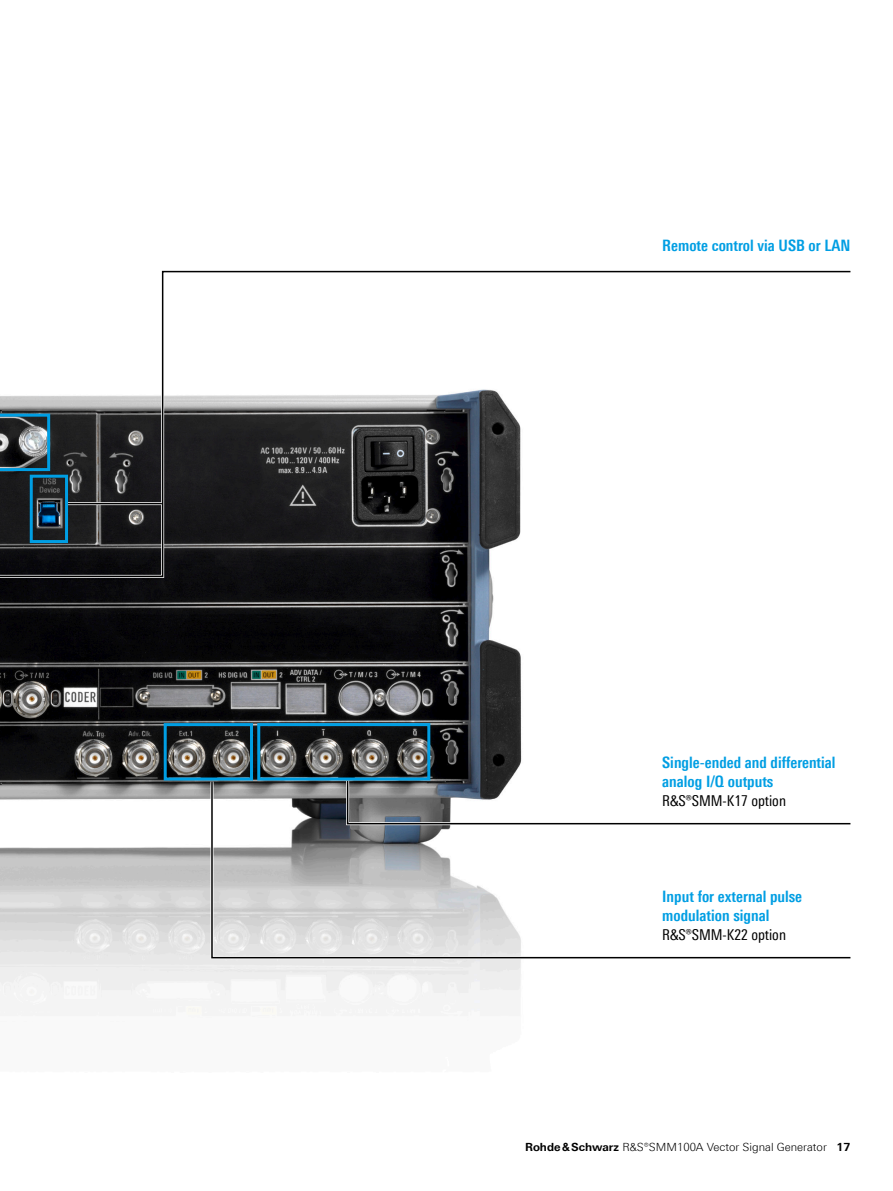
<style>
.page{position:relative;width:893px;height:1191px;background:#fff}
.page>*{position:absolute;margin:0;border:0;box-sizing:border-box;transform-origin:0 0}
.Absatzfett_cyan{font:700 condensed 15.75px/19.2px "Linotype Universfor RS";color:#009ee3}
._10_Pt_Haupttext_cond{font:condensed 15px "Linotype Universfor RS";color:#000}
.t1{font:300 11.25px "Linotype Universfor RS";color:#000}
.s1{font-weight:700}
</style>
<div class="page">
<img style="left:0;top:579px;width:522px;height:437px">
<svg style="left:210px;top:780px;width:641px;height:179px"></svg>
<svg style="left:345px;top:778px;width:506px;height:48px"></svg>
<div style="left:257px;top:723px;width:173px;height:57px;border:3px solid #009ee3"></div>
<div style="left:164px;top:723px;width:89px;height:57px;border:3px solid #009ee3"></div>
<svg style="left:0;top:270px;width:851px;height:308px"></svg>
<hr style="left:68px;top:502px;width:94px;height:3px;background:#fff">
<hr style="left:68px;top:503px;width:94px;height:1px;background:#000">
<p class="Absatzfett_cyan" style="left:662px;top:236px;width:190px">Remote control via USB or LAN</p>
<p class="Absatzfett_cyan" style="left:662px;top:752px;width:175px">Single-ended and differential analog I/Q outputs</p>
<p class="_10_Pt_Haupttext_cond" style="left:662px;top:792px;width:125px">R&amp;S®SMM-K17 option</p>
<p class="Absatzfett_cyan" style="left:662px;top:886px;width:141px">Input for external pulse modulation signal</p>
<p class="_10_Pt_Haupttext_cond" style="left:662px;top:926px;width:125px">R&amp;S®SMM-K22 option</p>
<p class="t1" style="left:525px;top:1140px;width:327px"><span class="s1">Rohde&amp;Schwarz</span> R&amp;S®SMM100A Vector Signal Generator <span class="s1">17</span></p>
</div>
